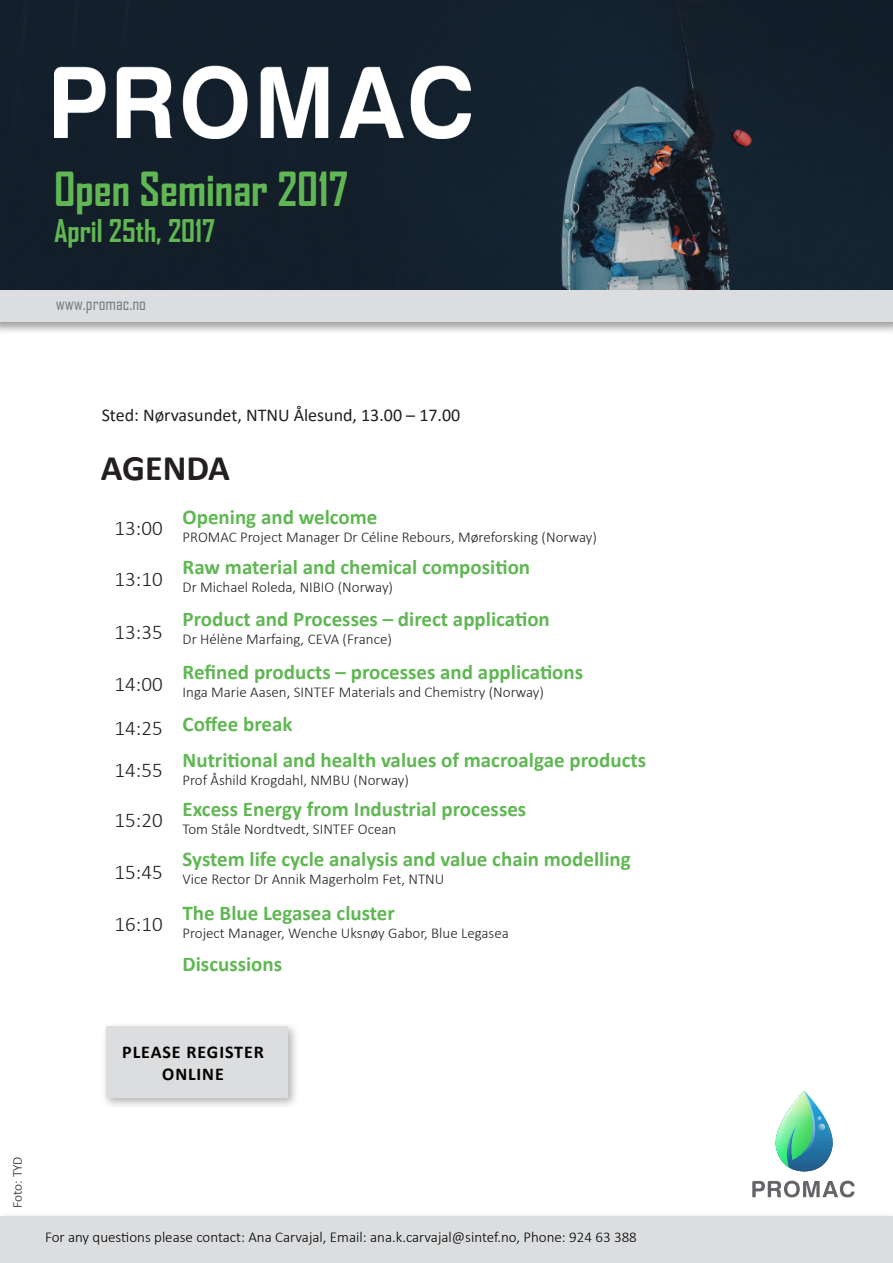
<style>
.page{position:relative;width:893px;height:1263px;background:#fff}
.page>*{position:absolute;margin:0;border:0;box-sizing:border-box;transform-origin:0 0}
.t1{font:700 45px "Agency FB";color:#60b753}
.t2{font:700 36px "Calibri";color:#231f20}
.t3{font:700 30px "Agency FB";color:#60b753}
.t4{font:700 21px "Calibri";color:#60b753}
.t5{font:300 21px "Calibri";color:#231f20}
.t6{font:18px "Calibri";color:#231f20}
.t7{font:700 18px/21.6px "Calibri";letter-spacing:.05em;color:#000;text-align:center}
.t8{font:18px "Agency FB";color:#7a7c7f}
.t9{font:300 15px "Calibri";color:#231f20}
.t10{font:300 15px "Calibri";color:#000}
.t11{font:300 13.5px "Calibri";color:#231f20}
</style>
<div class="page">
<div style="left:101px;top:1021px;width:198px;height:88px;background:#231f20;opacity:.33"></div>
<div style="left:106px;top:1027px;width:182px;height:71px;background:#dcdddf"></div>
<img style="left:0;top:0;width:893px;height:287px">
<div style="left:0;top:287px;width:893px;height:48px;background:#231f20;opacity:.44"></div>
<div style="left:0;top:290px;width:893px;height:32px;background:#dcdddf"></div>
<div style="left:52px;top:169px;width:307px;height:91px;background:#131e29"></div>
<img style="left:54px;top:54px;width:417px;height:85px">
<svg style="left:752px;top:1181px;width:103px;height:16px"></svg>
<img style="left:775px;top:1090px;width:58px;height:81px">
<div style="left:0;top:1216px;width:893px;height:47px;background:#dcdddf"></div>
<p class="t1" style="left:54px;top:161px;width:296px">Open Seminar 2017</p>
<p class="t3" style="left:54px;top:212px;width:163px">April 25th, 2017</p>
<p class="t8" style="left:56px;top:293px;width:92px">www.promac.no</p>
<p class="t6" style="left:102px;top:402px;width:360px">Sted: Nørvasundet, NTNU Ålesund, 13.00 – 17.00</p>
<p class="t2" style="left:101px;top:443px;width:131px">AGENDA</p>
<p class="t5" style="left:115px;top:515px;width:50px">13:00</p>
<p class="t5" style="left:115px;top:566px;width:50px">13:10</p>
<p class="t5" style="left:115px;top:619px;width:50px">13:35</p>
<p class="t5" style="left:115px;top:671px;width:50px">14:00</p>
<p class="t4" style="left:183px;top:502px;width:196px">Opening and welcome</p>
<p class="t9" style="left:183px;top:527px;width:416px">PROMAC Project Manager Dr Céline Rebours, Møreforsking (Norway)</p>
<p class="t4" style="left:183px;top:552px;width:349px">Raw material and chemical composition</p>
<p class="t9" style="left:183px;top:578px;width:212px">Dr Michael Roleda, NIBIO (Norway)</p>
<p class="t4" style="left:183px;top:604px;width:369px">Product and Processes – direct application</p>
<p class="t9" style="left:183px;top:630px;width:211px">Dr Hélène Marfaing, CEVA (France)</p>
<p class="t4" style="left:183px;top:657px;width:402px">Refined products – processes and applications</p>
<p class="t9" style="left:183px;top:682px;width:363px">Inga Marie Aasen, SINTEF Materials and Chemistry (Norway)</p>
<p class="t5" style="left:115px;top:715px;width:50px">14:25</p>
<p class="t4" style="left:183px;top:709px;width:112px">Coffee break</p>
<p class="t5" style="left:115px;top:757px;width:50px">14:55</p>
<p class="t4" style="left:183px;top:745px;width:465px">Nutritional and health values of macroalgae products</p>
<p class="t9" style="left:183px;top:771px;width:228px">Prof Åshild Krogdahl, NMBU (Norway)</p>
<p class="t5" style="left:115px;top:807px;width:50px">15:20</p>
<p class="t5" style="left:115px;top:859px;width:50px">15:45</p>
<p class="t5" style="left:115px;top:911px;width:50px">16:10</p>
<p class="t4" style="left:183px;top:794px;width:345px">Excess Energy from Industrial processes</p>
<p class="t9" style="left:183px;top:819px;width:215px">Tom Ståle Nordtvedt, SINTEF Ocean</p>
<p class="t4" style="left:183px;top:844px;width:450px">System life cycle analysis and value chain modelling</p>
<p class="t9" style="left:183px;top:870px;width:263px">Vice Rector Dr Annik Magerholm Fet, NTNU</p>
<p class="t4" style="left:183px;top:898px;width:214px">The Blue Legasea cluster</p>
<p class="t9" style="left:183px;top:924px;width:328px">Project Manager, Wenche Uksnøy Gabor, Blue Legasea</p>
<p class="t4" style="left:183px;top:949px;width:101px">Discussions</p>
<p class="t7" style="left:122px;top:1041px;width:143px">PLEASE REGISTER<br>ONLINE</p>
<p class="t11" style="left:9px;top:1208px;width:54px;rotate:-90deg">Foto: TYD</p>
<p class="t10" style="left:45px;top:1228px;width:593px">For any questions please contact: Ana Carvajal, Email: ana.k.carvajal@sintef.no, Phone: 924 63 388</p>
</div>
